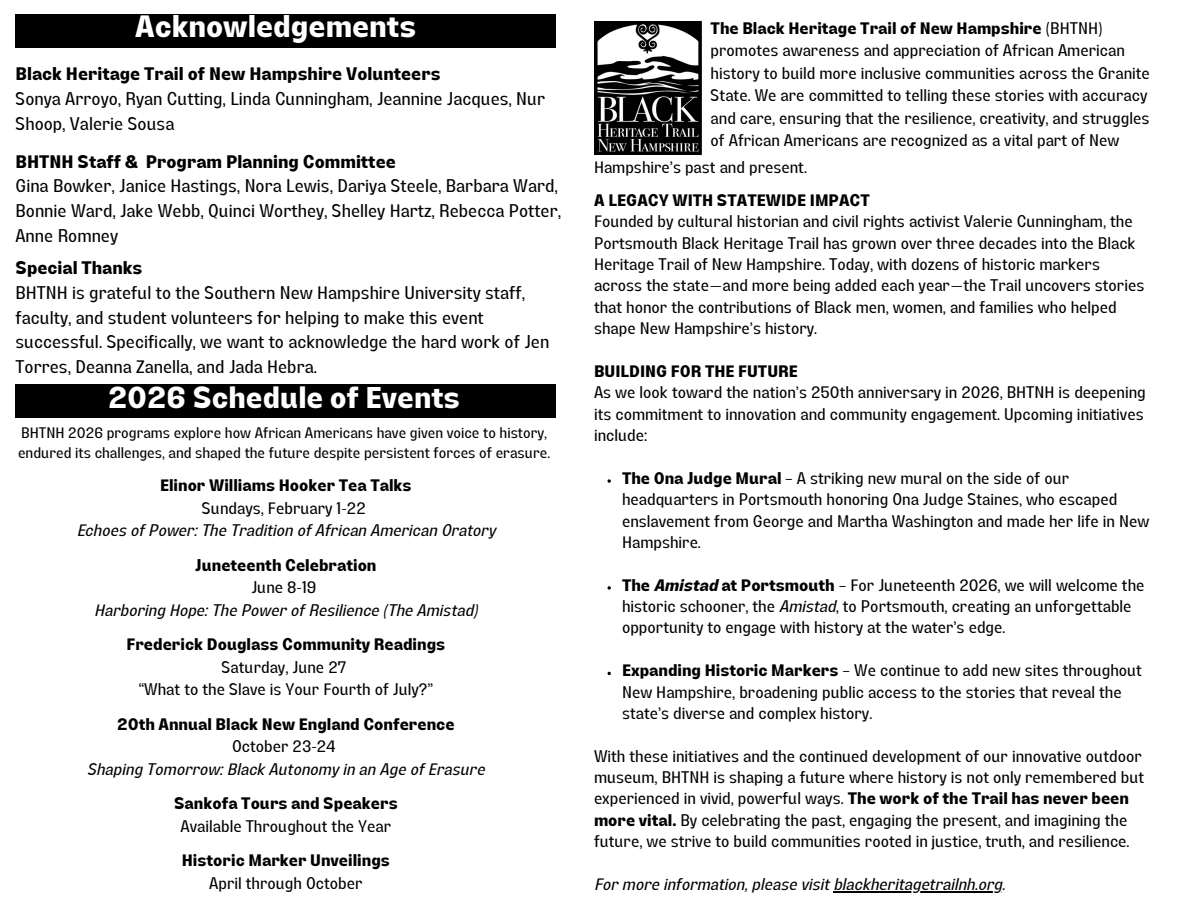
<style>
.page{position:relative;width:1188px;height:918px;background:#fff}
.page>*{position:absolute;margin:0;border:0;box-sizing:border-box;transform-origin:0 0}
.t1{font:700 30.6px "Lazord";color:#fff}
.t2{font:700 30px "Lazord";color:#fff}
.t3{font:18px/24.8px "Lazord";color:#000}
.t4{font:16.5px/21.3px "Lazord";color:#000}
.t5{font:italic 16.5px "Lazord";color:#000}
.t6{font:700 16.5px "Lazord";color:#000}
.t7{font:15px/20.2px "Lazord";color:#000}
.s1{font-weight:700}
.s2{font-weight:700;font-style:italic}
.s3{font-style:italic}
</style>
<div class="page">
<div style="left:16px;top:14px;width:540px;height:34px;background:#000"></div>
<div style="left:16px;top:384px;width:540px;height:34px;background:#000"></div>
<svg style="left:608px;top:479px;width:3px;height:4px"></svg>
<svg style="left:608px;top:586px;width:3px;height:4px"></svg>
<hr style="left:833px;top:891px;width:169px;height:1px;background:#000">
<img style="left:594px;top:22px;width:108px;height:133px">
<h1 class="t1" style="left:135px;top:15px;width:283px">Acknowledgements</h1>
<h2 class="t3" style="left:16px;top:64px;width:531px"><span class="s1">Black Heritage Trail of New Hampshire Volunteers<br></span>Sonya Arroyo, Ryan Cutting, Linda Cunningham, Jeannine Jacques, Nur<br>Shoop, Valerie Sousa</h2>
<h2 class="t3" style="left:16px;top:151px;width:547px"><span class="s1">BHTNH Staff &amp; Program Planning Committee<br></span>Gina Bowker, Janice Hastings, Nora Lewis, Dariya Steele, Barbara Ward, Bonnie Ward, Jake Webb, Quinci Worthey, Shelley Hartz, Rebecca Potter, Anne Romney</h2>
<h2 class="t3" style="left:16px;top:258px;width:535px"><span class="s1">Special Thanks<br></span>BHTNH is grateful to the Southern New Hampshire University staff, faculty, and student volunteers for helping to make this event successful. Specifically, we want to acknowledge the hard work of Jen Torres, Deanna Zanella, and Jada Hebra.</h2>
<h1 class="t2" style="left:108px;top:387px;width:354px">2026 Schedule of Events</h1>
<p class="t7" style="left:18px;top:424px;width:534px">BHTNH 2026 programs explore how African Americans have given voice to history, endured its challenges, and shaped the future despite persistent forces of erasure.</p>
<p class="t6" style="left:160px;top:479px;width:253px">Elinor Williams Hooker Tea Talks</p>
<p class="t4" style="left:202px;top:500px;width:165px">Sundays, February 1-22</p>
<p class="t5" style="left:76px;top:524px;width:421px">Echoes of Power: The Tradition of African American Oratory</p>
<p class="t6" style="left:195px;top:559px;width:183px">Juneteenth Celebration</p>
<p class="t4" style="left:251px;top:579px;width:66px">June 8-19</p>
<p class="t5" style="left:94px;top:604px;width:385px">Harboring Hope: The Power of Resilience (The Amistad)</p>
<p class="t6" style="left:126px;top:638px;width:320px">Frederick Douglass Community Readings</p>
<p class="t4" style="left:139px;top:658px;width:296px;line-height:22.5px;text-align:center">Saturday, June 27<br>“What to the Slave is Your Fourth of July?”</p>
<p class="t6" style="left:117px;top:718px;width:339px">20th Annual Black New England Conference</p>
<p class="t4" style="left:232px;top:738px;width:105px">October 23-24</p>
<p class="t5" style="left:87px;top:763px;width:399px">Shaping Tomorrow: Black Autonomy in an Age of Erasure</p>
<p class="t6" style="left:174px;top:797px;width:225px">Sankofa Tours and Speakers</p>
<p class="t4" style="left:181px;top:818px;width:212px">Available Throughout the Year</p>
<p class="t6" style="left:182px;top:854px;width:210px">Historic Marker Unveilings</p>
<p class="t4" style="left:209px;top:875px;width:155px">April through October</p>
<h2 class="t4" style="left:711px;top:19px;width:441px;line-height:22.5px"><span class="s1">The Black Heritage Trail of New Hampshire</span> (BHTNH) promotes awareness and appreciation of African American history to build more inclusive communities across the Granite State. We are committed to telling these stories with accuracy and care, ensuring that the resilience, creativity, and struggles of African Americans are recognized as a vital part of New</h2>
<h2 class="t4" style="left:594px;top:158px;width:215px">Hampshire’s past and present.</h2>
<h2 class="t4" style="left:594px;top:192px;width:552px"><span class="s1">A LEGACY WITH STATEWIDE IMPACT<br></span>Founded by cultural historian and civil rights activist Valerie Cunningham, the Portsmouth Black Heritage Trail has grown over three decades into the Black Heritage Trail of New Hampshire. Today, with dozens of historic markers across the state—and more being added each year—the Trail uncovers stories that honor the contributions of Black men, women, and families who helped shape New Hampshire’s history.</h2>
<h2 class="t4" style="left:594px;top:363px;width:553px"><span class="s1">BUILDING FOR THE FUTURE<br></span>As we look toward the nation’s 250th anniversary in 2026, BHTNH is deepening its commitment to innovation and community engagement. Upcoming initiatives include:</h2>
<h2 class="t4" style="left:622px;top:470px;width:529px"><span class="s1">The Ona Judge Mural</span> – A striking new mural on the side of our headquarters in Portsmouth honoring Ona Judge Staines, who escaped enslavement from George and Martha Washington and made her life in New Hampshire.</h2>
<h2 class="t4" style="left:622px;top:576px;width:524px"><span class="s1">The</span> <span class="s2">Amistad</span> <span class="s1">at Portsmouth</span> – For Juneteenth 2026, we will welcome the historic schooner, the <span class="s3">Amistad</span>, to Portsmouth, creating an unforgettable opportunity to engage with history at the water’s edge.</h2>
<h2 class="t4" style="left:622px;top:662px;width:522px"><span class="s1">Expanding Historic Markers</span> – We continue to add new sites throughout<br>New Hampshire, broadening public access to the stories that reveal the state’s diverse and complex history.</h2>
<h2 class="t4" style="left:594px;top:747px;width:552px">With these initiatives and the continued development of our innovative outdoor museum, BHTNH is shaping a future where history is not only remembered but experienced in vivid, powerful ways. <span class="s1">The work of the Trail has never been more vital.</span> By celebrating the past, engaging the present, and imagining the future, we strive to build communities rooted in justice, truth, and resilience.</h2>
<h2 class="t5" style="left:594px;top:878px;width:413px">For more information, please visit blackheritagetrailnh.org.</h2>
</div>
